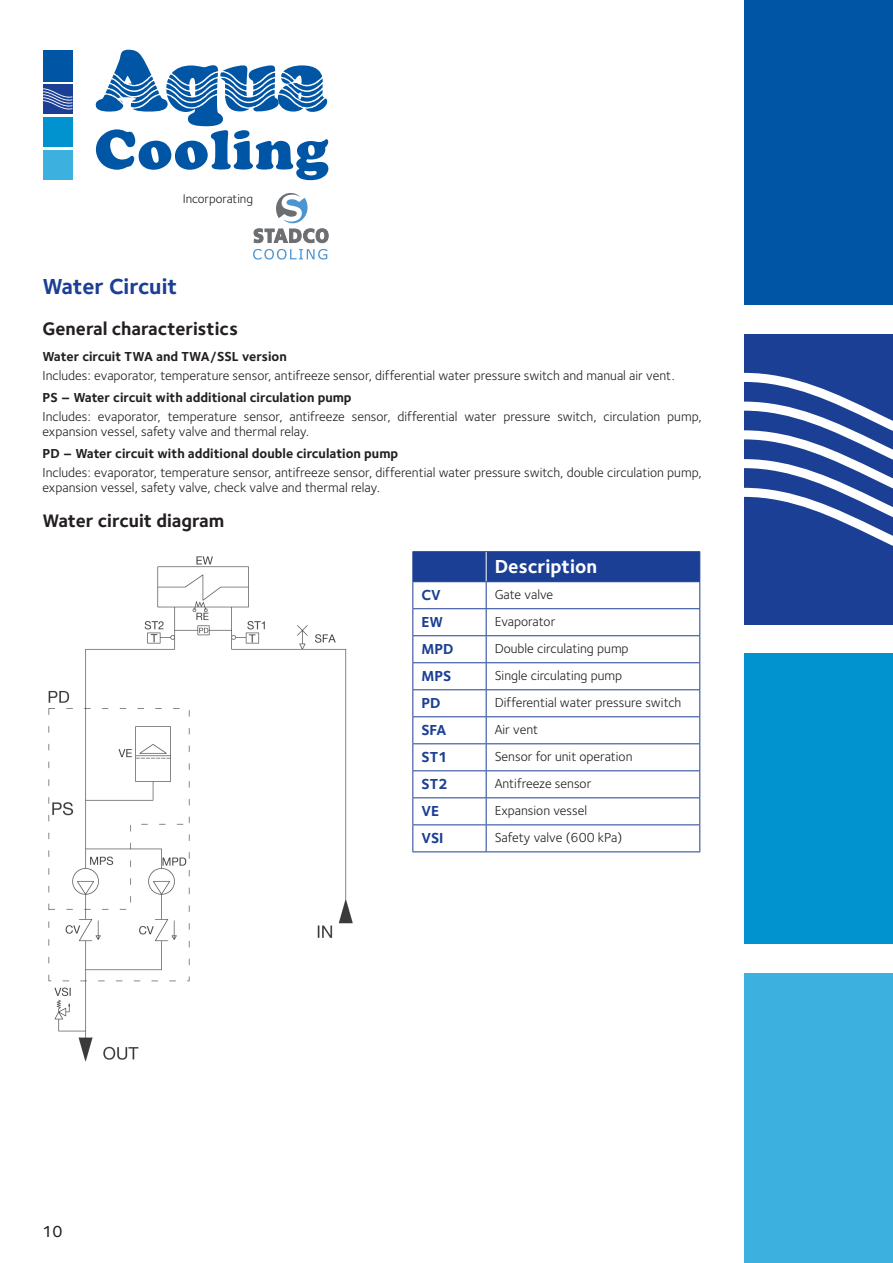
<style>
.page{position:relative;width:893px;height:1263px;background:#fff}
.page>*{position:absolute;margin:0;border:0;box-sizing:border-box;transform-origin:0 0}
.t1{font:700 22.5px "Foundry Sterling";color:#1b3f94}
.t2{font:700 19.5px "Foundry Sterling";color:#fff}
.t3{font:700 18.75px "Foundry Sterling";color:#231f20}
.t4{font:500 16.5px "Foundry Sterling";color:#231f20}
.t5{font:700 15px "Foundry Sterling";color:#1b3f94}
.t6{font:13.5px/15px "Foundry Sterling";color:#231f20}
.t7{font:700 13.5px "Foundry Sterling";color:#231f20}
.t8{font:12.9px "Foundry Sterling";color:#231f20}
</style>
<div class="page">
<div style="left:745px;top:0;width:148px;height:305px;background:#0155a5"></div>
<div style="left:745px;top:334px;width:148px;height:290px;background:#1b3f94"></div>
<div style="left:745px;top:653px;width:148px;height:291px;background:#0093d0"></div>
<div style="left:745px;top:973px;width:148px;height:290px;background:#3cb1df"></div>
<svg style="left:744px;top:373px;width:149px;height:205px"></svg>
<svg style="left:253px;top:249px;width:74px;height:11px"></svg>
<svg style="left:254px;top:193px;width:75px;height:50px"></svg>
<svg style="left:96px;top:50px;width:232px;height:130px"></svg>
<div style="left:43px;top:50px;width:29px;height:31px;background:#0155a5"></div>
<div style="left:43px;top:84px;width:29px;height:30px;background:#1b3f94"></div>
<div style="left:43px;top:117px;width:29px;height:30px;background:#0093d0"></div>
<div style="left:43px;top:150px;width:29px;height:30px;background:#3cb1df"></div>
<svg style="left:43px;top:88px;width:29px;height:22px"></svg>
<img style="left:48px;top:556px;width:305px;height:506px">
<hr style="left:412px;top:851px;width:74px;height:1px;background:#1b3f94">
<hr style="left:486px;top:851px;width:214px;height:1px;background:#1b3f94">
<hr style="left:486px;top:551px;width:214px;height:1px;background:#1b3f94">
<hr style="left:412px;top:551px;width:74px;height:1px;background:#1b3f94">
<svg style="left:412px;top:552px;width:288px;height:299px"></svg>
<p class="t8" style="left:183px;top:191px;width:72px">Incorporating</p>
<h1 class="t1" style="left:43px;top:273px;width:136px">Water Circuit</h1>
<h3 class="t3" style="left:43px;top:317px;width:197px">General characteristics</h3>
<p class="t7" style="left:43px;top:348px;width:246px">Water circuit TWA and TWA/SSL version</p>
<p class="t6" style="left:43px;top:368px;width:634px">Includes: evaporator, temperature sensor, antifreeze sensor, differential water pressure switch and manual air vent.</p>
<p class="t7" style="left:43px;top:389px;width:311px">PS – Water circuit with additional circulation pump</p>
<p class="t6" style="left:43px;top:409px;width:661px">Includes: evaporator, temperature sensor, antifreeze sensor, differential water pressure switch, circulation pump, expansion vessel, safety valve and thermal relay.</p>
<p class="t7" style="left:43px;top:445px;width:357px">PD – Water circuit with additional double circulation pump</p>
<p class="t6" style="left:43px;top:465px;width:661px">Includes: evaporator, temperature sensor, antifreeze sensor, differential water pressure switch, double circulation pump, expansion vessel, safety valve, check valve and thermal relay.</p>
<h3 class="t3" style="left:43px;top:510px;width:183px">Water circuit diagram</h3>
<h2 class="t2" style="left:495px;top:555px;width:104px">Description</h2>
<p class="t5" style="left:421px;top:586px;width:21px">CV</p>
<p class="t6" style="left:495px;top:587px;width:60px">Gate valve</p>
<p class="t5" style="left:421px;top:613px;width:23px">EW</p>
<p class="t6" style="left:495px;top:614px;width:62px">Evaporator</p>
<p class="t5" style="left:421px;top:640px;width:34px">MPD</p>
<p class="t6" style="left:495px;top:641px;width:135px">Double circulating pump</p>
<p class="t5" style="left:421px;top:667px;width:32px">MPS</p>
<p class="t6" style="left:495px;top:668px;width:129px">Single circulating pump</p>
<p class="t5" style="left:421px;top:694px;width:21px">PD</p>
<p class="t6" style="left:495px;top:695px;width:188px">Differential water pressure switch</p>
<p class="t5" style="left:421px;top:721px;width:27px">SFA</p>
<p class="t6" style="left:495px;top:722px;width:45px">Air vent</p>
<p class="t5" style="left:421px;top:748px;width:28px">ST1</p>
<p class="t6" style="left:495px;top:749px;width:139px">Sensor for unit operation</p>
<p class="t5" style="left:421px;top:775px;width:28px">ST2</p>
<p class="t6" style="left:495px;top:776px;width:98px">Antifreeze sensor</p>
<p class="t5" style="left:421px;top:802px;width:19px">VE</p>
<p class="t6" style="left:495px;top:803px;width:94px">Expansion vessel</p>
<p class="t5" style="left:421px;top:829px;width:24px">VSI</p>
<p class="t6" style="left:495px;top:830px;width:129px">Safety valve (600 kPa)</p>
<p class="t4" style="left:43px;top:1222px;width:22px">10</p>
</div>
